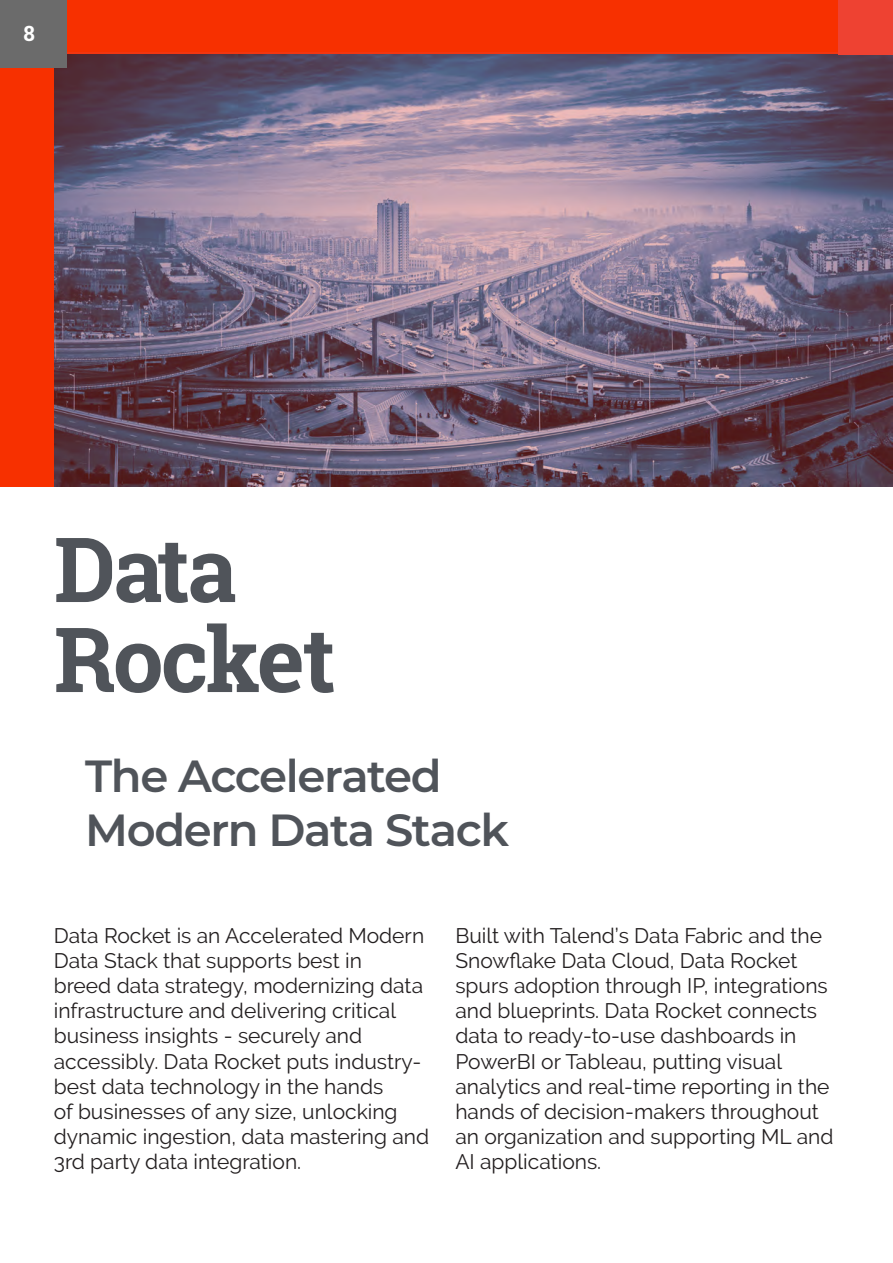
<style>
.page{position:relative;width:893px;height:1263px;background:#fff}
.page>*{position:absolute;margin:0;border:0;box-sizing:border-box;transform-origin:0 0}
.Titles_Blue{font:700 90px/90px "Roboto Slab";letter-spacing:-.03em;color:#50545a}
.Subtitles_White{font:600 45px/54px "Montserrat";letter-spacing:-.03em;color:#50545a}
.Paragraph_Black{font:21px/25.2px "Raleway";color:#231f20}
.t1{font:700 21px "Roboto Slab";color:#fff}
</style>
<div class="page">
<div style="left:0;top:0;width:839px;height:487px;background:#f73000"></div>
<svg style="left:54px;top:53px;width:839px;height:434px;background:#77667d"></svg>
<div style="left:839px;top:0;width:54px;height:54px;background:#ee4232"></div>
<div style="left:0;top:0;width:67px;height:68px;background:#6b6b6b"></div>
<p class="t1" style="left:23px;top:19px;width:13px">8</p>
<p class="Titles_Blue" style="left:54px;top:523px;width:283px">Data<br>Rocket</p>
<p class="Subtitles_White" style="left:85px;top:747px;width:425px">The Accelerated<br>Modern Data Stack</p>
<p class="Paragraph_Black" style="left:54px;top:922px;width:377px">Data Rocket is an Accelerated Modern Data Stack that supports best in<br>breed data strategy, modernizing data infrastructure and delivering critical business insights - securely and accessibly. Data Rocket puts industry&shy;best data technology in the hands<br>of businesses of any size, unlocking dynamic ingestion, data mastering and 3rd party data integration.</p>
<p class="Paragraph_Black" style="left:455px;top:922px;width:379px">Built with Talend’s Data Fabric and the Snowflake Data Cloud, Data Rocket spurs adoption through IP, integrations and blueprints. Data Rocket connects data to ready-to-use dashboards in PowerBI or Tableau, putting visual analytics and real-time reporting in the hands of decision-makers throughout an organization and supporting ML and AI applications.</p>
</div>
